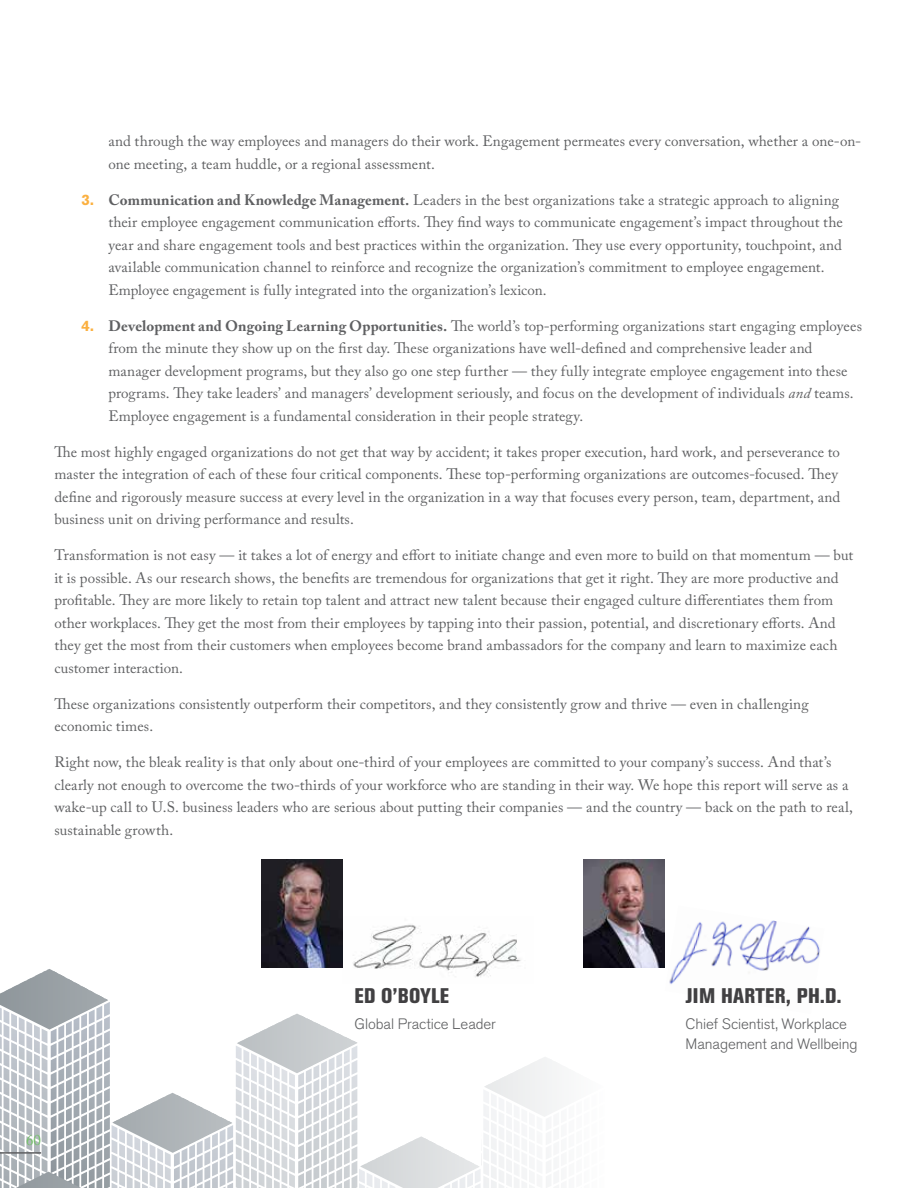
<style>
.page{position:relative;width:918px;height:1188px;background:#fff}
.page>*{position:absolute;margin:0;border:0;box-sizing:border-box;transform-origin:0 0}
.t1{font:800 condensed 21px "Akzidenz Grotesk BE";letter-spacing:.02em;color:#414042}
.t2{font:15px/22.5px "Adobe Caslon Pro";letter-spacing:.005em;color:#5f6062}
.t3{font:300 15px/19.5px "Akzidenz Grotesk BE";letter-spacing:-.005em;color:#5f6062}
.t4{font:15px "Adobe Caslon Pro";color:#73c167}
.s1{font-family:"Akzidenz Grotesk BE";font-weight:700;color:#fbb040}
.s2{font-weight:700}
.s3{font-style:italic}
</style>
<div class="page">
<img style="left:353px;top:924px;width:168px;height:45px">
<img style="left:262px;top:860px;width:81px;height:108px">
<img style="left:669px;top:920px;width:151px;height:64px">
<img style="left:584px;top:860px;width:81px;height:108px">
<svg style="left:0;top:969px;width:557px;height:219px"></svg>
<hr style="left:0;top:1152px;width:41px;height:2px;background:#5f6062">
<p class="t2" style="left:108px;top:130px;width:754px">and through the way employees and managers do their work. Engagement permeates every conversation, whether a one-on&shy;one meeting, a team huddle, or a regional assessment.</p>
<p class="t2" style="left:108px;top:188px;width:736px;text-indent:-27px"><span class="s1">3.</span> <span class="s2">Communication and Knowledge Management.</span> Leaders in the best organizations take a strategic approach to aligning their employee engagement communication efforts. They find ways to communicate engagement’s impact throughout the year and share engagement tools and best practices within the organization. They use every opportunity, touchpoint, and available communication channel to reinforce and recognize the organization’s commitment to employee engagement.<br>Employee engagement is fully integrated into the organization’s lexicon.</p>
<p class="t2" style="left:108px;top:314px;width:755px;text-indent:-27px"><span class="s1">4.</span> <span class="s2">Development and Ongoing Learning Opportunities.</span> The world’s top-performing organizations start engaging employees from the minute they show up on the first day. These organizations have well-defined and comprehensive leader and manager development programs, but they also go one step further — they fully integrate employee engagement into these programs. They take leaders’ and managers’ development seriously, and focus on the development of individuals <span class="s3">and</span> teams.<br>Employee engagement is a fundamental consideration in their people strategy.</p>
<p class="t2" style="left:54px;top:440px;width:787px">The most highly engaged organizations do not get that way by accident; it takes proper execution, hard work, and perseverance to master the integration of each of these four critical components. These top-performing organizations are outcomes-focused. They define and rigorously measure success at every level in the organization in a way that focuses every person, team, department, and business unit on driving performance and results.</p>
<p class="t2" style="left:54px;top:544px;width:800px">Transformation is not easy — it takes a lot of energy and effort to initiate change and even more to build on that momentum — but it is possible. As our research shows, the benefits are tremendous for organizations that get it right. They are more productive and profitable. They are more likely to retain top talent and attract new talent because their engaged culture differentiates them from other workplaces. They get the most from their employees by tapping into their passion, potential, and discretionary efforts. And they get the most from their customers when employees become brand ambassadors for the company and learn to maximize each customer interaction.</p>
<p class="t2" style="left:54px;top:692px;width:756px">These organizations consistently outperform their competitors, and they consistently grow and thrive — even in challenging economic times.</p>
<p class="t2" style="left:54px;top:751px;width:800px">Right now, the bleak reality is that only about one-third of your employees are committed to your company’s success. And that’s clearly not enough to overcome the two-thirds of your workforce who are standing in their way. We hope this report will serve as a wake-up call to U.S. business leaders who are serious about putting their companies — and the country — back on the path to real, sustainable growth.</p>
<p class="t4" style="left:26px;top:1131px;width:16px">60</p>
<h1 class="t1" style="left:355px;top:984px;width:96px">ED O’BOYLE</h1>
<p class="t3" style="left:355px;top:1015px;width:143px">Global Practice Leader</p>
<h1 class="t1" style="left:686px;top:984px;width:158px">JIM HARTER, PH.D.</h1>
<p class="t3" style="left:686px;top:1015px;width:174px">Chief Scientist, Workplace<br>Management and Wellbeing</p>
</div>
